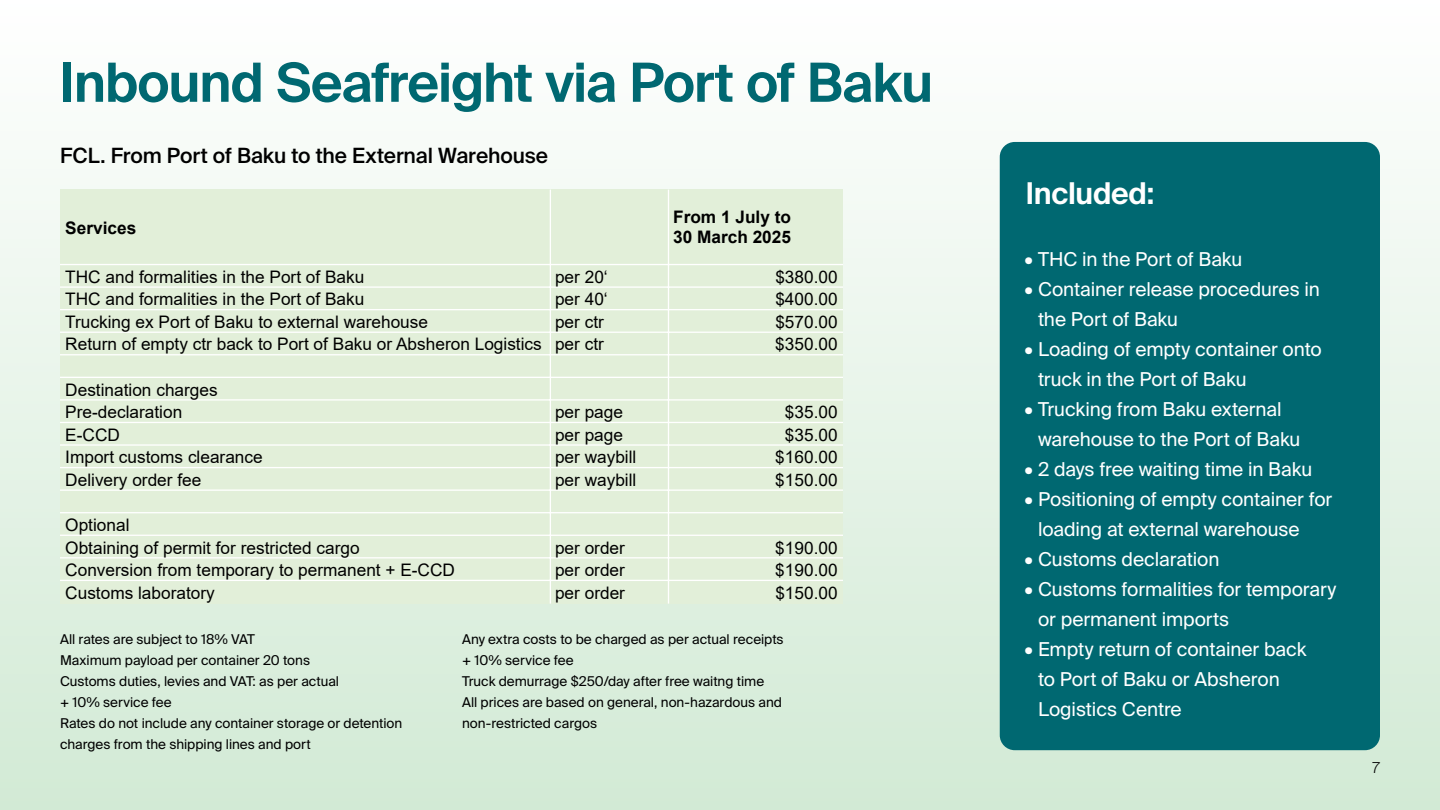
<style>
.page{position:relative;width:1440px;height:810px;background:#fff}
.page>*{position:absolute;margin:0;border:0;box-sizing:border-box;transform-origin:0 0}
.t1{font:600 54px "Suisse Intl";letter-spacing:-.02em;color:#006871}
.t2{font:600 30px "Suisse Intl";letter-spacing:-.01em;color:#fff}
.t3{font:500 21px "Suisse Intl";letter-spacing:-.005em;color:#000}
.t4{font:19.12px/30px "Suisse Intl";letter-spacing:-.005em;color:#fff}
.t5{font:17.25px/22.6px "Arial";color:#000}
.t6{font:700 17.25px/19.9px "Arial";color:#000}
.t7{font:300 15px "Suisse Intl";color:#000}
.t8{font:13.5px/21px "Suisse Intl";color:#000}
</style>
<div class="page">
<div style="left:0;top:0;width:1440px;height:810px;background:linear-gradient(to bottom,#fff,#d2ead5)"></div>
<div style="left:1000px;top:142px;width:380px;height:608px;background:#006871;border-radius:15px"></div>
<div style="left:60px;top:190px;width:783px;height:414px;background:#e2efd9"></div>
<hr style="left:550px;top:190px;width:1px;height:414px;background:#fff">
<hr style="left:668px;top:190px;width:1px;height:414px;background:#fff">
<hr style="left:60px;top:264px;width:783px;height:1px;background:#fff">
<hr style="left:60px;top:286px;width:783px;height:2px;background:#fff">
<hr style="left:60px;top:309px;width:783px;height:1px;background:#fff">
<hr style="left:60px;top:332px;width:783px;height:1px;background:#fff">
<hr style="left:60px;top:354px;width:783px;height:1px;background:#fff">
<hr style="left:60px;top:377px;width:783px;height:1px;background:#fff">
<hr style="left:60px;top:399px;width:783px;height:2px;background:#fff">
<hr style="left:60px;top:422px;width:783px;height:1px;background:#fff">
<hr style="left:60px;top:444px;width:783px;height:2px;background:#fff">
<hr style="left:60px;top:467px;width:783px;height:1px;background:#fff">
<hr style="left:60px;top:489px;width:783px;height:2px;background:#fff">
<hr style="left:60px;top:512px;width:783px;height:1px;background:#fff">
<hr style="left:60px;top:535px;width:783px;height:1px;background:#fff">
<hr style="left:60px;top:557px;width:783px;height:1px;background:#fff">
<hr style="left:60px;top:580px;width:783px;height:1px;background:#fff">
<h1 class="t1" style="left:60px;top:52px;width:875px">Inbound Seafreight via Port of Baku</h1>
<p class="t3" style="left:60px;top:144px;width:490px">FCL. From Port of Baku to the External Warehouse</p>
<p class="t6" style="left:65px;top:218px;width:72px">Services</p>
<p class="t6" style="left:673px;top:208px;width:119px">From 1 July to<br>30 March 2025</p>
<p class="t5" style="left:65px;top:265px;width:301px">THC and formalities in the Port of Baku</p>
<p class="t5" style="left:555px;top:265px;width:54px">per 20‘</p>
<p class="t5" style="left:775px;top:265px;width:64px">$380.00</p>
<p class="t5" style="left:65px;top:288px;width:301px">THC and formalities in the Port of Baku</p>
<p class="t5" style="left:555px;top:288px;width:54px">per 40‘</p>
<p class="t5" style="left:775px;top:288px;width:64px">$400.00</p>
<p class="t5" style="left:65px;top:310px;width:364px">Trucking ex Port of Baku to external warehouse</p>
<p class="t5" style="left:555px;top:310px;width:50px">per ctr</p>
<p class="t5" style="left:775px;top:310px;width:64px">$570.00</p>
<p class="t5" style="left:65px;top:333px;width:540px">Return of empty ctr back to Port of Baku or Absheron Logistics per ctr</p>
<p class="t5" style="left:775px;top:333px;width:64px">$350.00</p>
<p class="t5" style="left:65px;top:378px;width:154px">Destination charges<br>Pre-declaration</p>
<p class="t5" style="left:555px;top:401px;width:70px">per page</p>
<p class="t5" style="left:785px;top:401px;width:54px">$35.00</p>
<p class="t5" style="left:65px;top:423px;width:56px">E-CCD</p>
<p class="t5" style="left:555px;top:423px;width:70px">per page</p>
<p class="t5" style="left:785px;top:423px;width:54px">$35.00</p>
<p class="t5" style="left:65px;top:446px;width:199px">Import customs clearance</p>
<p class="t5" style="left:555px;top:446px;width:83px">per waybill</p>
<p class="t5" style="left:775px;top:446px;width:64px">$160.00</p>
<p class="t5" style="left:65px;top:468px;width:138px">Delivery order fee</p>
<p class="t5" style="left:555px;top:468px;width:83px">per waybill</p>
<p class="t5" style="left:775px;top:468px;width:64px">$150.00</p>
<p class="t5" style="left:65px;top:514px;width:296px">Optional<br>Obtaining of permit for restricted cargo</p>
<p class="t5" style="left:555px;top:536px;width:71px">per order</p>
<p class="t5" style="left:775px;top:536px;width:64px">$190.00</p>
<p class="t5" style="left:65px;top:559px;width:391px">Conversion from temporary to permanent + E-CCD</p>
<p class="t5" style="left:555px;top:559px;width:71px">per order</p>
<p class="t5" style="left:775px;top:559px;width:64px">$190.00</p>
<p class="t5" style="left:65px;top:581px;width:151px">Customs laboratory</p>
<p class="t5" style="left:555px;top:581px;width:71px">per order</p>
<p class="t5" style="left:775px;top:581px;width:64px">$150.00</p>
<p class="t8" style="left:60px;top:629px;width:344px">All rates are subject to 18% VAT<br>Maximum payload per container 20 tons<br>Customs duties, levies and VAT: as per actual<br>+ 10% service fee<br>Rates do not include any container storage or detention charges from the shipping lines and port</p>
<p class="t8" style="left:462px;top:629px;width:323px">Any extra costs to be charged as per actual receipts + 10% service fee<br>Truck demurrage $250/day after free waitng time<br>All prices are based on general, non-hazardous and non-restricted cargos</p>
<h2 class="t2" style="left:1026px;top:176px;width:130px">Included:</h2>
<p class="t4" style="left:1024px;top:244px;width:219px">• THC in the Port of Baku</p>
<p class="t4" style="left:1038px;top:274px;width:283px;text-indent:-14px">• Container release procedures in the Port of Baku</p>
<p class="t4" style="left:1038px;top:334px;width:285px;text-indent:-14px">• Loading of empty container onto truck in the Port of Baku</p>
<p class="t4" style="left:1038px;top:394px;width:264px;text-indent:-14px">• Trucking from Baku external warehouse to the Port of Baku</p>
<p class="t4" style="left:1024px;top:454px;width:289px">• 2 days free waiting time in Baku</p>
<p class="t4" style="left:1038px;top:484px;width:296px;text-indent:-14px">• Positioning of empty container for loading at external warehouse</p>
<p class="t4" style="left:1024px;top:544px;width:197px">• Customs declaration</p>
<p class="t4" style="left:1038px;top:574px;width:300px;text-indent:-14px">• Customs formalities for temporary or permanent imports</p>
<p class="t4" style="left:1038px;top:634px;width:270px;text-indent:-14px">• Empty return of container back to Port of Baku or Absheron<br>Logistics Centre</p>
<p class="t7" style="left:1372px;top:759px;width:9px">7</p>
</div>
